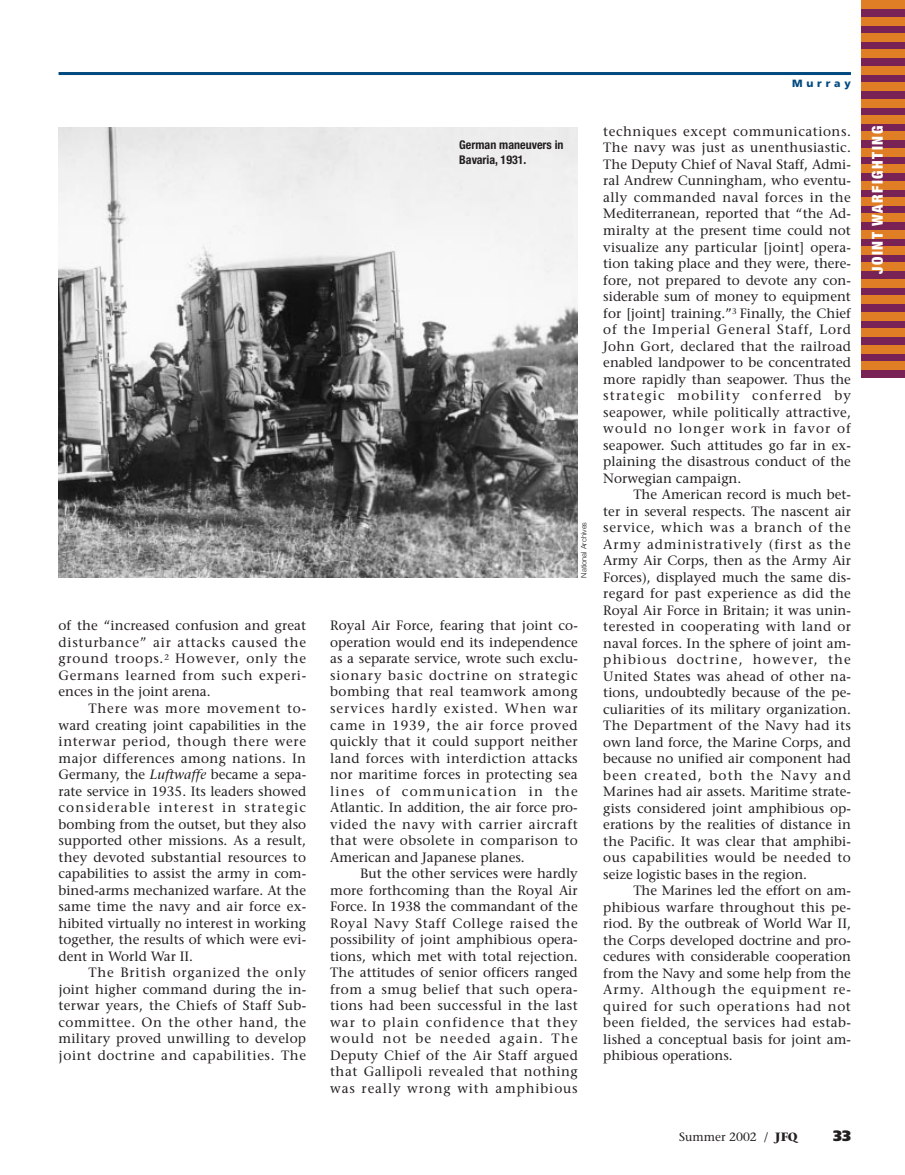
<style>
.page{position:relative;width:905px;height:1175px;background:#fff}
.page>*{position:absolute;margin:0;border:0;box-sizing:border-box;transform-origin:0 0}
.t1{font:900 condensed 15px "Helvetica Neue";letter-spacing:.105em;color:#fff}
.t2{font:900 15px "Frutiger";color:#231f1f}
.t3{font:13.5px/16.5px "Stone Serif";color:#231f1f;text-align:justify}
.t4{font:700 condensed 12px/15px "Helvetica Neue";color:#231f1f}
.t5{font:12px "Stone Serif";color:#231f1f}
.t6{font:900 10.5px "Frutiger";letter-spacing:.365em;color:#004980}
.t7{font:300 7.5px "Helvetica Neue";color:#231f1f}
.s1{font-style:italic}
.s2{font-weight:700}
</style>
<div class="page">
<hr style="left:58px;top:72px;width:792px;height:3px;background:#004980">
<div style="left:861px;top:0;width:43px;height:378px;background:#792256"></div>
<div style="left:861px;top:329px;width:43px;height:8px;background:#e07e26"></div>
<div style="left:861px;top:312px;width:43px;height:8px;background:#e07e26"></div>
<div style="left:861px;top:296px;width:43px;height:8px;background:#e07e26"></div>
<div style="left:861px;top:279px;width:43px;height:8px;background:#e07e26"></div>
<div style="left:861px;top:263px;width:43px;height:8px;background:#e07e26"></div>
<div style="left:861px;top:246px;width:43px;height:9px;background:#e07e26"></div>
<div style="left:861px;top:230px;width:43px;height:8px;background:#e07e26"></div>
<div style="left:861px;top:214px;width:43px;height:8px;background:#e07e26"></div>
<div style="left:861px;top:197px;width:43px;height:9px;background:#e07e26"></div>
<div style="left:861px;top:362px;width:43px;height:8px;background:#e07e26"></div>
<div style="left:861px;top:345px;width:43px;height:8px;background:#e07e26"></div>
<div style="left:861px;top:181px;width:43px;height:8px;background:#e07e26"></div>
<div style="left:861px;top:165px;width:43px;height:8px;background:#e07e26"></div>
<div style="left:861px;top:148px;width:43px;height:8px;background:#e07e26"></div>
<div style="left:861px;top:132px;width:43px;height:8px;background:#e07e26"></div>
<div style="left:861px;top:115px;width:43px;height:9px;background:#e07e26"></div>
<div style="left:861px;top:99px;width:43px;height:8px;background:#e07e26"></div>
<div style="left:861px;top:83px;width:43px;height:8px;background:#e07e26"></div>
<div style="left:861px;top:66px;width:43px;height:8px;background:#e07e26"></div>
<div style="left:861px;top:50px;width:43px;height:8px;background:#e07e26"></div>
<div style="left:861px;top:33px;width:43px;height:9px;background:#e07e26"></div>
<div style="left:861px;top:17px;width:43px;height:8px;background:#e07e26"></div>
<div style="left:861px;top:0;width:43px;height:9px;background:#e07e26"></div>
<img style="left:58px;top:127px;width:520px;height:450px">
<p class="t3" style="left:58px;top:619px;width:249px">of the “increased confusion and great disturbance” air attacks caused the ground troops.<sup>2</sup> However, only the Germans learned from such experi&shy;ences in the joint arena.</p>
<p class="t3" style="left:59px;top:701px;width:249px;text-indent:30px">There was more movement to&shy;ward creating joint capabilities in the interwar period, though there were major differences among nations. In Germany, the <span class="s1">Luftwaffe</span> became a sepa&shy;rate service in 1935. Its leaders showed considerable interest in strategic bombing from the outset, but they also supported other missions. As a result, they devoted substantial resources to capabilities to assist the army in com&shy;bined-arms mechanized warfare. At the same time the navy and air force ex&shy;hibited virtually no interest in working together, the results of which were evi&shy;dent in World War II.</p>
<p class="t3" style="left:59px;top:965px;width:249px;text-indent:30px">The British organized the only joint higher command during the in&shy;terwar years, the Chiefs of Staff Sub&shy;committee. On the other hand, the military proved unwilling to develop joint doctrine and capabilities. The</p>
<p class="t4" style="left:459px;top:139px;width:106px">German maneuvers in<br>Bavaria, 1931.</p>
<p class="t7" style="left:581px;top:577px;width:57px;rotate:-90deg">National Archives</p>
<p class="t3" style="left:330px;top:619px;width:249px">Royal Air Force, fearing that joint co&shy;operation would end its independence as a separate service, wrote such exclu&shy;sionary basic doctrine on strategic bombing that real teamwork among services hardly existed. When war came in 1939, the air force proved quickly that it could support neither land forces with interdiction attacks nor maritime forces in protecting sea lines of communication in the Atlantic. In addition, the air force pro&shy;vided the navy with carrier aircraft that were obsolete in comparison to American and Japanese planes.</p>
<p class="t3" style="left:330px;top:866px;width:249px;text-indent:30px">But the other services were hardly more forthcoming than the Royal Air Force. In 1938 the commandant of the Royal Navy Staff College raised the possibility of joint amphibious opera&shy;tions, which met with total rejection.<br>The attitudes of senior officers ranged from a smug belief that such opera&shy;tions had been successful in the last war to plain confidence that they would not be needed again. The Deputy Chief of the Air Staff argued that Gallipoli revealed that nothing was really wrong with amphibious</p>
<p class="t6" style="left:792px;top:79px;width:60px">Murray</p>
<p class="t3" style="left:603px;top:124px;width:249px">techniques except communications.<br>The navy was just as unenthusiastic.<br>The Deputy Chief of Naval Staff, Admi&shy;ral Andrew Cunningham, who eventu&shy;ally commanded naval forces in the Mediterranean, reported that “the Ad&shy;miralty at the present time could not visualize any particular [joint] opera&shy;tion taking place and they were, there&shy;fore, not prepared to devote any con&shy;siderable sum of money to equipment for [joint] training.”<sup>3</sup> Finally, the Chief of the Imperial General Staff, Lord John Gort, declared that the railroad enabled landpower to be concentrated more rapidly than seapower. Thus the strategic mobility conferred by seapower, while politically attractive, would no longer work in favor of seapower. Such attitudes go far in ex&shy;plaining the disastrous conduct of the Norwegian campaign.</p>
<p class="t3" style="left:603px;top:487px;width:249px;text-indent:30px">The American record is much bet&shy;ter in several respects. The nascent air service, which was a branch of the Army administratively (first as the Army Air Corps, then as the Army Air Forces), displayed much the same dis&shy;regard for past experience as did the Royal Air Force in Britain; it was unin&shy;terested in cooperating with land or naval forces. In the sphere of joint am&shy;phibious doctrine, however, the United States was ahead of other na&shy;tions, undoubtedly because of the pe&shy;culiarities of its military organization.<br>The Department of the Navy had its own land force, the Marine Corps, and because no unified air component had been created, both the Navy and Marines had air assets. Maritime strate&shy;gists considered joint amphibious op&shy;erations by the realities of distance in the Pacific. It was clear that amphibi&shy;ous capabilities would be needed to seize logistic bases in the region.</p>
<p class="t3" style="left:603px;top:883px;width:249px;text-indent:30px">The Marines led the effort on am&shy;phibious warfare throughout this pe&shy;riod. By the outbreak of World War II, the Corps developed doctrine and pro&shy;cedures with considerable cooperation from the Navy and some help from the Army. Although the equipment re&shy;quired for such operations had not been fielded, the services had estab&shy;lished a conceptual basis for joint am&shy;phibious operations.</p>
<p class="t5" style="left:679px;top:1132px;width:120px">Summer 2002 / <span class="s2">JFQ</span></p>
<p class="t2" style="left:833px;top:1130px;width:19px">33</p>
<p class="t1" style="left:871px;top:274px;width:149px;rotate:-90deg">JOINT WARFIGHTING</p>
</div>
